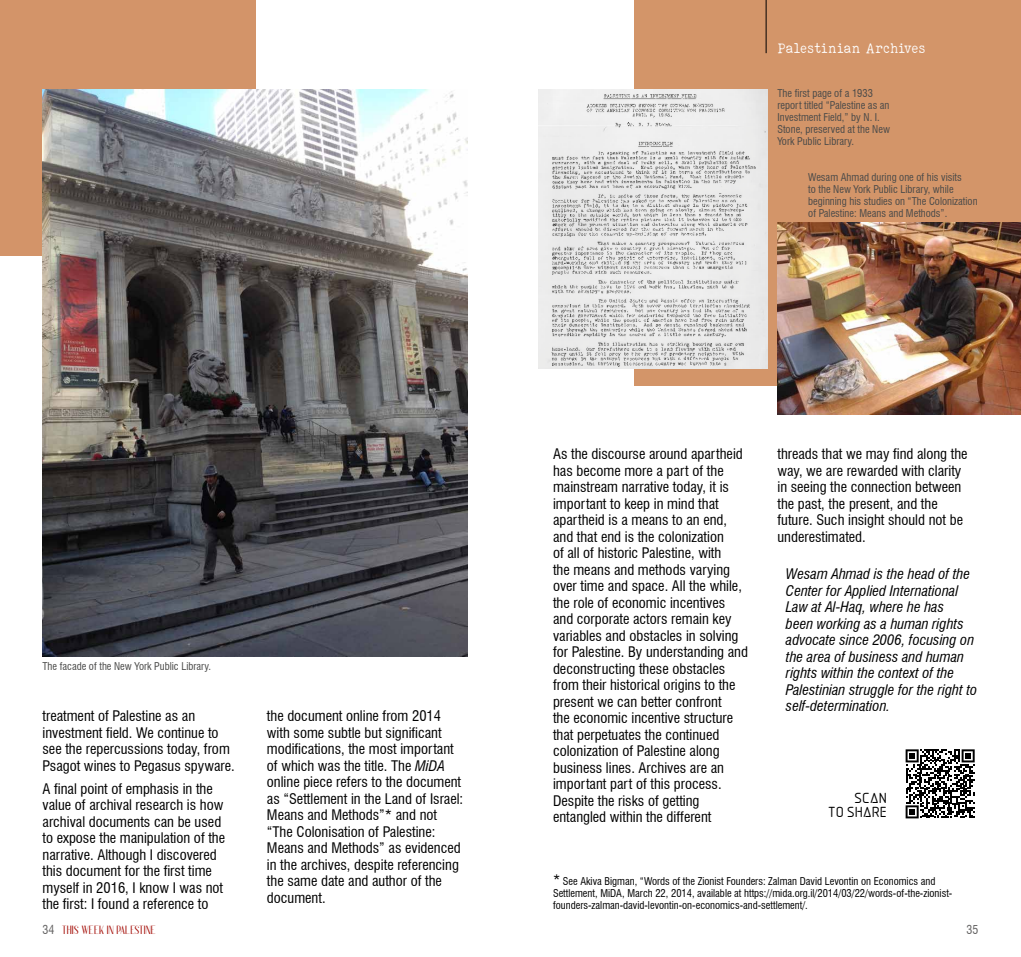
<style>
.page{position:relative;width:1021px;height:957px;background:#fff}
.page>*{position:absolute;margin:0;border:0;box-sizing:border-box;transform-origin:0 0}
.t1{font:300 15px "ELEGANTTYPEWRITER";color:#fff}
.t2{font:condensed 14.25px/16.5px "Swiss 721 BT";color:#000}
.t3{font:italic condensed 14.25px/16.5px "Swiss 721 BT";color:#000}
.t4{font:13.5px/13.8px "Aadhunik";letter-spacing:-.01em;color:#000;text-align:right}
.t5{font:700 12px "Anteric";color:#a6120c}
.t6{font:condensed 12px "Swiss 721 BT";color:#646363}
.t7{font:condensed 10.5px/12px "Swiss 721 BT";color:#4a4a49}
.t8{font:condensed 10.5px/12px "Swiss 721 BT";color:#000}
.s1{font-style:italic}
.s2{font-size:14.25px}
.s3{font-family:"Swiss 721 BT";font-weight:400;font-stretch:condensed;color:#646363}
</style>
<div class="page">
<div style="left:634px;top:0;width:386px;height:386px;background:#d39569"></div>
<div style="left:0;top:0;width:255px;height:256px;background:#d39469"></div>
<img style="left:43px;top:89px;width:425px;height:567px">
<div style="left:538px;top:89px;width:229px;height:279px;background:#ececeb"></div>
<img style="left:551px;top:92px;width:205px;height:274px">
<svg style="left:552px;top:222px;width:3px;height:5px"></svg>
<img style="left:655px;top:124px;width:15px;height:4px">
<svg style="left:627px;top:122px;width:5px;height:6px"></svg>
<img style="left:777px;top:223px;width:243px;height:192px">
<svg style="left:905px;top:749px;width:69px;height:69px"></svg>
<p class="t1" style="left:777px;top:40px;width:150px">Palestinian Archives</p>
<p class="t7" style="left:777px;top:87px;width:114px">The first page of a 1933 report titled “Palestine as an<br>Investment Field,” by N. I.<br>Stone, preserved at the New<br>York Public Library.</p>
<p class="t7" style="left:808px;top:172px;width:171px">Wesam Ahmad during one of his visits<br>to the New York Public Library, while beginning his studies on “The Colonization of Palestine: Means and Methods”.</p>
<p class="t7" style="left:43px;top:660px;width:170px">The facade of the New York Public Library.</p>
<p class="t2" style="left:43px;top:708px;width:194px">treatment of Palestine as an investment field. We continue to see the repercussions today, from<br>Psagot wines to Pegasus spyware.</p>
<p class="t2" style="left:43px;top:780px;width:184px">A final point of emphasis in the value of archival research is how archival documents can be used to expose the manipulation of the narrative. Although I discovered this document for the first time myself in 2016, I know I was not the first: I found a reference to</p>
<p class="t2" style="left:267px;top:708px;width:198px">the document online from 2014 with some subtle but significant modifications, the most important of which was the title. The <span class="s1">MiDA </span>online piece refers to the document as “Settlement in the Land of Israel:<br>Means and Methods”* and not “The Colonisation of Palestine:<br>Means and Methods” as evidenced in the archives, despite referencing the same date and author of the document.</p>
<p class="t2" style="left:553px;top:446px;width:196px">As the discourse around apartheid has become more a part of the mainstream narrative today, it is important to keep in mind that apartheid is a means to an end, and that end is the colonization<br>of all of historic Palestine, with<br>the means and methods varying over time and space. All the while, the role of economic incentives and corporate actors remain key variables and obstacles in solving for Palestine. By understanding and deconstructing these obstacles from their historical origins to the present we can better confront<br>the economic incentive structure that perpetuates the continued colonization of Palestine along business lines. Archives are an important part of this process.<br>Despite the risks of getting entangled within the different</p>
<p class="t2" style="left:777px;top:446px;width:192px">threads that we may find along the way, we are rewarded with clarity in seeing the connection between the past, the present, and the future. Such insight should not be underestimated.</p>
<p class="t3" style="left:786px;top:566px;width:193px">Wesam Ahmad is the head of the<br>Center for Applied International<br>Law at Al-Haq, where he has<br>been working as a human rights advocate since 2006, focusing on the area of business and human rights within the context of the<br>Palestinian struggle for the right to self-determination.</p>
<p class="t4" style="left:828px;top:789px;width:61px">SCAN<br>TO SHARE</p>
<p class="t8" style="left:553px;top:875px;width:401px"><span class="s2">*</span> See Akiva Bigman, “Words of the Zionist Founders: Zalman David Levontin on Economics and<br>Settlement, MiDA, March 22, 2014, available at https://mida.org.il/2014/03/22/words-of-the-zionist&shy;founders-zalman-david-levontin-on-economics-and-settlement/.</p>
<p class="t5" style="left:43px;top:924px;width:115px"><span class="s3">34</span> THIS WEEK IN PALESTINE</p>
<p class="t6" style="left:966px;top:922px;width:13px">35</p>
</div>
